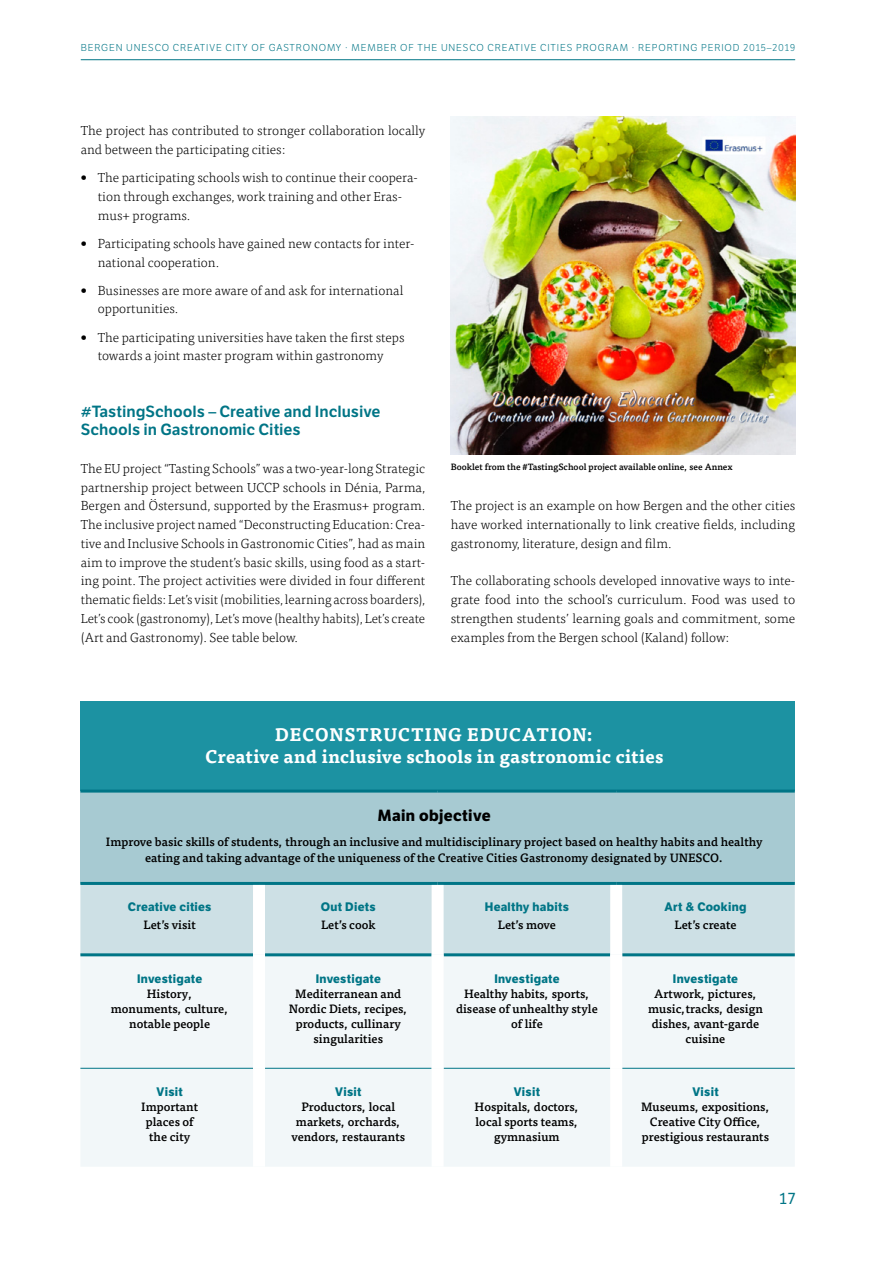
<style>
.page{position:relative;width:893px;height:1263px;background:#fff}
.page>*{position:absolute;margin:0;border:0;box-sizing:border-box;transform-origin:0 0}
.t1{font:700 18px/22.5px "Tisa Pro";letter-spacing:.015em;color:#fff;text-align:center}
.t2{font:15.75px/18.8px "LFT Etica SB";color:#007586}
.t3{font:700 15.75px "LFT Etica";letter-spacing:.025em;color:#000}
.t4{font:15.75px "LFT Etica";color:#007586}
.t5{font:300 13.2px/18.8px "Tisa Pro";color:#000}
.t6{font:500 12px/15px "Tisa Pro";color:#000;text-align:center}
.t7{font:700 12px "LFT Etica";letter-spacing:.025em;color:#007586}
.t8{font:300 9.75px "LFT Etica";letter-spacing:.09em;color:#007586}
.t9{font:500 9px "Tisa Pro";color:#000}
.s1{font-family:"Dagny Pro";font-weight:900}
</style>
<div class="page">
<div style="left:80px;top:702px;width:715px;height:89px;background:#1c92a2"></div>
<div style="left:80px;top:791px;width:715px;height:92px;background:#a7cad2"></div>
<div style="left:80px;top:885px;width:715px;height:68px;background:#cde0e5"></div>
<div style="left:80px;top:956px;width:715px;height:210px;background:#f2f7f9"></div>
<hr style="left:80px;top:1068px;width:173px;height:1px;background:#007586">
<hr style="left:265px;top:1068px;width:167px;height:1px;background:#007586">
<hr style="left:444px;top:1068px;width:166px;height:1px;background:#007586">
<hr style="left:622px;top:1068px;width:173px;height:1px;background:#007586">
<hr style="left:80px;top:882px;width:179px;height:3px;background:#007586">
<hr style="left:259px;top:882px;width:179px;height:3px;background:#007586">
<hr style="left:438px;top:882px;width:178px;height:3px;background:#007586">
<hr style="left:616px;top:882px;width:179px;height:3px;background:#007586">
<hr style="left:80px;top:953px;width:173px;height:3px;background:#007586">
<hr style="left:265px;top:953px;width:167px;height:3px;background:#007586">
<hr style="left:444px;top:953px;width:166px;height:3px;background:#007586">
<hr style="left:622px;top:953px;width:173px;height:3px;background:#007586">
<hr style="left:80px;top:789px;width:179px;height:3px;background:#007586">
<hr style="left:259px;top:789px;width:179px;height:3px;background:#007586">
<hr style="left:438px;top:789px;width:178px;height:3px;background:#007586">
<hr style="left:616px;top:789px;width:179px;height:3px;background:#007586">
<div style="left:253px;top:885px;width:12px;height:70px;background:#fff"></div>
<div style="left:432px;top:885px;width:12px;height:70px;background:#fff"></div>
<div style="left:610px;top:885px;width:12px;height:70px;background:#fff"></div>
<div style="left:253px;top:955px;width:12px;height:113px;background:#fff"></div>
<div style="left:432px;top:955px;width:12px;height:113px;background:#fff"></div>
<div style="left:610px;top:955px;width:12px;height:113px;background:#fff"></div>
<div style="left:253px;top:1068px;width:12px;height:99px;background:#fff"></div>
<div style="left:432px;top:1068px;width:12px;height:99px;background:#fff"></div>
<div style="left:610px;top:1068px;width:12px;height:99px;background:#fff"></div>
<img style="left:451px;top:117px;width:344px;height:337px">
<hr style="left:81px;top:59px;width:714px;height:1px;background:#007586">
<p class="t8" style="left:81px;top:42px;width:716px">BERGEN UNESCO CREATIVE CITY OF GASTRONOMY · MEMBER OF THE UNESCO CREATIVE CITIES PROGRAM · REPORTING PERIOD 2015–2019</p>
<p class="t5" style="left:81px;top:121px;width:346px">The project has contributed to stronger collaboration locally and between the participating cities:</p>
<p class="t5" style="left:98px;top:168px;width:322px;text-indent:-17px"><span class="s1">•</span> The participating schools wish to continue their coopera&shy;tion through exchanges, work training and other Eras&shy;mus+ programs.</p>
<p class="t5" style="left:98px;top:233px;width:318px;text-indent:-17px"><span class="s1">•</span> Participating schools have gained new contacts for inter&shy;national cooperation.</p>
<p class="t5" style="left:98px;top:280px;width:307px;text-indent:-17px"><span class="s1">•</span> Businesses are more aware of and ask for international opportunities.</p>
<p class="t5" style="left:81px;top:327px;width:325px;text-align:center"><span class="s1">•</span> The participating universities have taken the first steps towards a joint master program within gastronomy</p>
<p class="t2" style="left:81px;top:402px;width:301px">#TastingSchools – Creative and Inclusive<br>Schools in Gastronomic Cities</p>
<p class="t5" style="left:81px;top:458px;width:346px;text-align:justify">The EU project “Tasting Schools” was a two-year-long Strategic partnership project between UCCP schools in Dénia, Parma, Bergen and Östersund, supported by the Erasmus+ program.<br>The inclusive project named “Deconstructing Education: Crea&shy;tive and Inclusive Schools in Gastronomic Cities”, had as main aim to improve the student’s basic skills, using food as a start&shy;ing point. The project activities were divided in four different thematic fields: Let’s visit (mobilities, learning across boarders), Let’s cook (gastronomy), Let’s move (healthy habits), Let’s create (Art and Gastronomy). See table below.</p>
<p class="t9" style="left:451px;top:460px;width:283px">Booklet from the #TastingSchool project available online, see Annex</p>
<p class="t5" style="left:451px;top:496px;width:346px;text-align:justify">The project is an example on how Bergen and the other cities have worked internationally to link creative fields, including gastronomy, literature, design and film.</p>
<p class="t5" style="left:451px;top:571px;width:346px;text-align:justify">The collaborating schools developed innovative ways to inte&shy;grate food into the school’s curriculum. Food was used to strengthen students’ learning goals and commitment, some examples from the Bergen school (Kaland) follow:</p>
<h1 class="t1" style="left:205px;top:722px;width:460px">DECONSTRUCTING EDUCATION:<br>Creative and inclusive schools in gastronomic cities</h1>
<p class="t3" style="left:378px;top:806px;width:114px">Main objective</p>
<p class="t6" style="left:106px;top:834px;width:658px;line-height:15.8px">Improve basic skills of students, through an inclusive and multidisciplinary project based on healthy habits and healthy eating and taking advantage of the uniqueness of the Creative Cities Gastronomy designated by UNESCO.</p>
<p class="t7" style="left:128px;top:900px;width:85px">Creative cities</p>
<p class="t6" style="left:144px;top:917px;width:54px">Let’s visit</p>
<p class="t7" style="left:321px;top:900px;width:56px">Out Diets</p>
<p class="t6" style="left:321px;top:917px;width:56px">Let’s cook</p>
<p class="t7" style="left:485px;top:900px;width:86px">Healthy habits</p>
<p class="t6" style="left:498px;top:917px;width:60px">Let’s move</p>
<p class="t7" style="left:664px;top:900px;width:83px">Art &amp; Cooking</p>
<p class="t6" style="left:675px;top:917px;width:63px">Let’s create</p>
<p class="t7" style="left:137px;top:971px;width:67px">Investigate</p>
<p class="t6" style="left:111px;top:985px;width:119px">History, monuments, culture, notable people</p>
<p class="t7" style="left:157px;top:1084px;width:28px">Visit</p>
<p class="t6" style="left:141px;top:1099px;width:58px">Important places of the city</p>
<p class="t7" style="left:316px;top:971px;width:67px">Investigate</p>
<p class="t6" style="left:289px;top:985px;width:120px">Mediterranean and<br>Nordic Diets, recipes, products, cullinary singularities</p>
<p class="t7" style="left:335px;top:1084px;width:28px">Visit</p>
<p class="t6" style="left:291px;top:1099px;width:115px">Productors, local markets, orchards, vendors, restaurants</p>
<p class="t7" style="left:494px;top:971px;width:67px">Investigate</p>
<p class="t6" style="left:456px;top:985px;width:143px">Healthy habits, sports, disease of unhealthy style of life</p>
<p class="t7" style="left:514px;top:1084px;width:28px">Visit</p>
<p class="t6" style="left:475px;top:1099px;width:106px">Hospitals, doctors, local sports teams, gymnasium</p>
<p class="t7" style="left:673px;top:971px;width:67px">Investigate</p>
<p class="t6" style="left:648px;top:985px;width:116px">Artwork, pictures, music,tracks, design dishes, avant-garde cuisine</p>
<p class="t7" style="left:692px;top:1084px;width:28px">Visit</p>
<p class="t6" style="left:641px;top:1099px;width:130px">Museums, expositions,<br>Creative City Office, prestigious restaurants</p>
<p class="t4" style="left:779px;top:1189px;width:17px">17</p>
</div>
